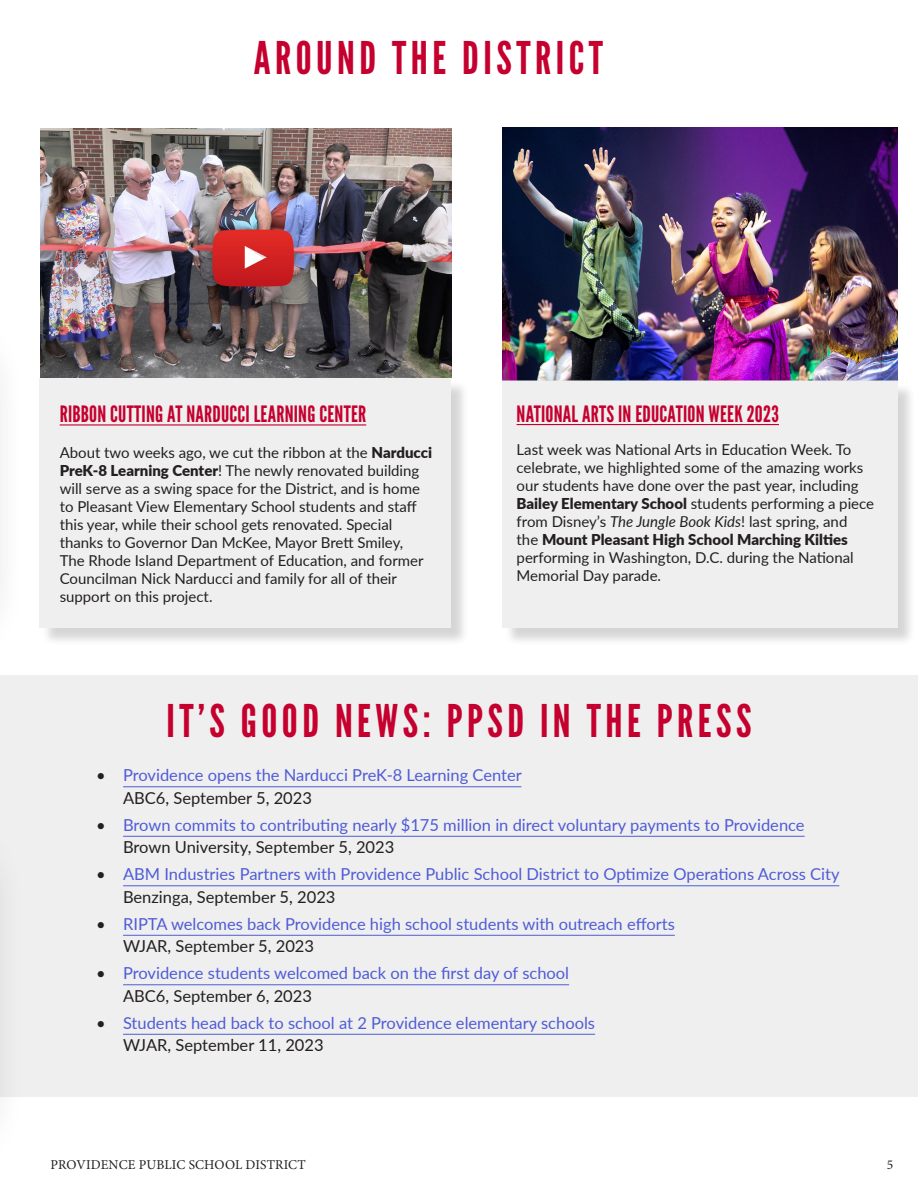
<style>
.page{position:relative;width:918px;height:1188px;background:#fff}
.page>*{position:absolute;margin:0;border:0;box-sizing:border-box;transform-origin:0 0}
.League_Gothic_24pt_B{font:45px "League Gothic";letter-spacing:.1em;color:#c5002e}
.Lato_Light_8pt_Black{font:22.5px "League Gothic";letter-spacing:.01em;color:#c5002e}
.t1{font:16.5px/22.5px "Lato";color:#4f5cd6}
.Lato_Light_8pt_Black-2{font:15px/18px "Lato";color:#231f20}
.t2{font:13.5px "Minion Pro";letter-spacing:.01em;color:#231f20}
.s1{font-weight:900}
.s2{font-style:italic}
.s3{color:#231f20}
</style>
<div class="page">
<div style="left:0;top:675px;width:918px;height:422px;background:#efefef"></div>
<hr style="left:123px;top:786px;width:398px;height:1px;background:#4f5cd6">
<hr style="left:123px;top:836px;width:682px;height:1px;background:#4f5cd6">
<hr style="left:123px;top:885px;width:716px;height:1px;background:#4f5cd6">
<hr style="left:123px;top:935px;width:552px;height:1px;background:#4f5cd6">
<hr style="left:123px;top:984px;width:446px;height:1px;background:#4f5cd6">
<hr style="left:123px;top:1034px;width:472px;height:1px;background:#4f5cd6">
<div style="left:0;top:824px;width:25px;height:345px;background:#231f20;opacity:.3"></div>
<img style="left:502px;top:127px;width:395px;height:253px">
<div style="left:42px;top:380px;width:428px;height:266px;background:#231f20;opacity:.35"></div>
<div style="left:39px;top:378px;width:412px;height:249px;background:#efefef"></div>
<hr style="left:60px;top:424px;width:306px;height:2px;background:#c5002e">
<img style="left:40px;top:128px;width:412px;height:250px">
<div style="left:505px;top:383px;width:411px;height:263px;background:#231f20;opacity:.35"></div>
<div style="left:502px;top:380px;width:395px;height:247px;background:#efefef"></div>
<hr style="left:517px;top:424px;width:262px;height:1px;background:#c5002e">
<p class="League_Gothic_24pt_B" style="left:254px;top:31px;width:351px">AROUND THE DISTRICT</p>
<p class="Lato_Light_8pt_Black" style="left:60px;top:401px;width:308px">RIBBON CUTTING AT NARDUCCI LEARNING CENTER</p>
<p class="Lato_Light_8pt_Black-2" style="left:60px;top:443px;width:374px">About two weeks ago, we cut the ribbon at the <span class="s1">Narducci PreK-8 Learning Center</span>! The newly renovated building will serve as a swing space for the District, and is home to Pleasant View Elementary School students and staff this year, while their school gets renovated. Special thanks to Governor Dan McKee, Mayor Brett Smiley, The Rhode Island Department of Education, and former Councilman Nick Narducci and family for all of their support on this project.</p>
<p class="Lato_Light_8pt_Black" style="left:517px;top:400px;width:264px">NATIONAL ARTS IN EDUCATION WEEK 2023</p>
<p class="Lato_Light_8pt_Black-2" style="left:517px;top:439px;width:359px">Last week was National Arts in Education Week. To celebrate, we highlighted some of the amazing works our students have done over the past year, including <span class="s1">Bailey Elementary School</span> students performing a piece from Disney’s <span class="s2">The Jungle Book Kids</span>! last spring, and<br>the <span class="s1">Mount Pleasant High School Marching Kilties </span>performing in Washington, D.C. during the National Memorial Day parade.</p>
<p class="League_Gothic_24pt_B" style="left:166px;top:694px;width:587px">IT’S GOOD NEWS: PPSD IN THE PRESS</p>
<p class="t1" style="left:123px;top:763px;width:400px;text-indent:-27px"><span class="s3">•</span> Providence opens the Narducci PreK-8 Learning Center<br><span class="s3">ABC6, September 5, 2023</span></p>
<p class="t1" style="left:123px;top:813px;width:683px;text-indent:-27px"><span class="s3">•</span> Brown commits to contributing nearly $175 million in direct voluntary payments to Providence<br><span class="s3">Brown University, September 5, 2023</span></p>
<p class="t1" style="left:123px;top:862px;width:718px;text-indent:-27px"><span class="s3">•</span> ABM Industries Partners with Providence Public School District to Optimize Operations Across City<br><span class="s3">Benzinga, September 5, 2023</span></p>
<p class="t1" style="left:123px;top:912px;width:553px;text-indent:-27px"><span class="s3">•</span> RIPTA welcomes back Providence high school students with outreach efforts<br><span class="s3">WJAR, September 5, 2023</span></p>
<p class="t1" style="left:123px;top:961px;width:448px;text-indent:-27px"><span class="s3">•</span> Providence students welcomed back on the first day of school<br><span class="s3">ABC6, September 6, 2023</span></p>
<p class="t1" style="left:123px;top:1011px;width:474px;text-indent:-27px"><span class="s3">•</span> Students head back to school at 2 Providence elementary schools<br><span class="s3">WJAR, September 11, 2023</span></p>
<p class="t2" style="left:50px;top:1155px;width:257px">PROVIDENCE PUBLIC SCHOOL DISTRICT</p>
<p class="t2" style="left:887px;top:1155px;width:8px">5</p>
</div>
